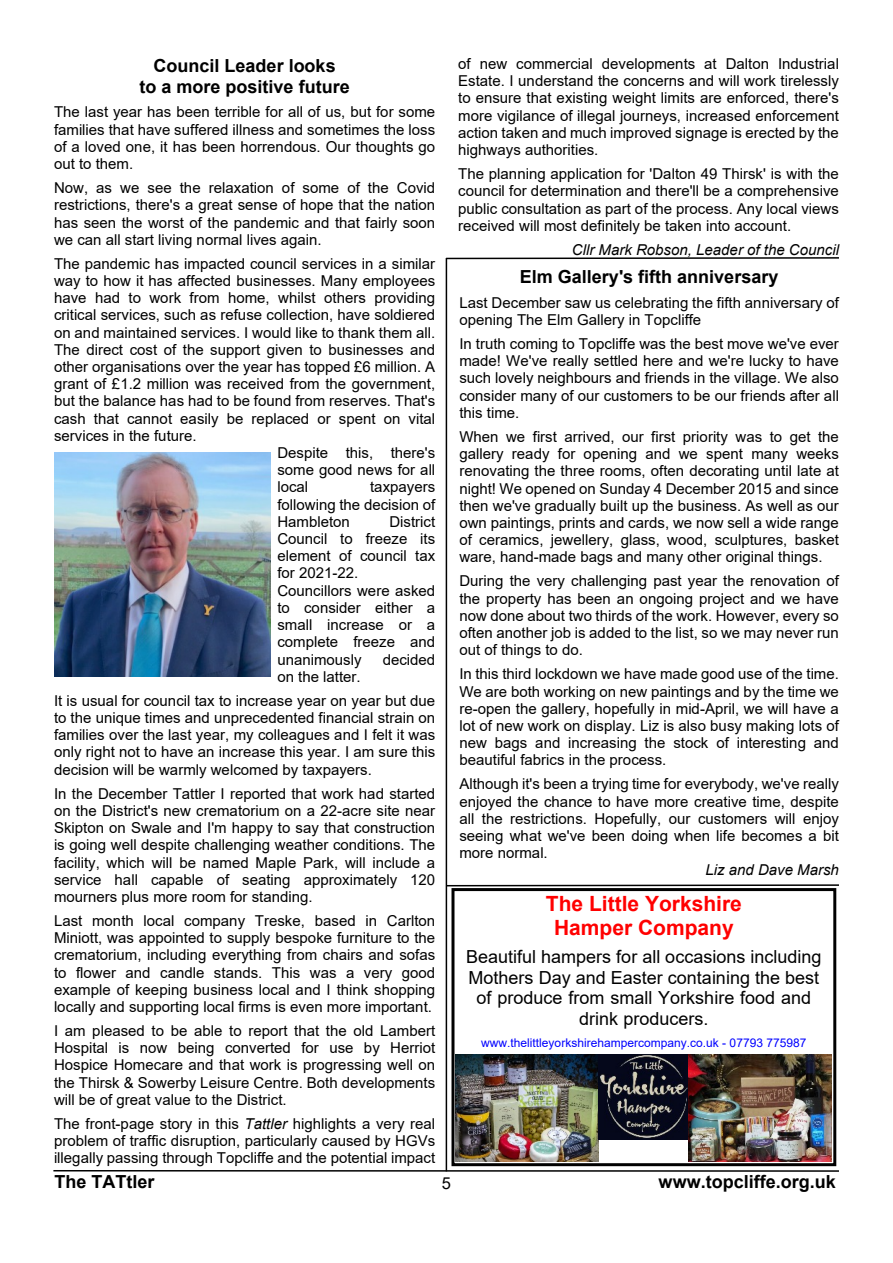
<style>
.page{position:relative;width:893px;height:1263px;background:#fff}
.page>*{position:absolute;margin:0;border:0;box-sizing:border-box;transform-origin:0 0}
.t1{font:700 21px/24.2px "Arial";color:#f00;text-align:center}
.t2{font:18px/20.7px "Arial";color:#000;text-align:center}
.t3{font:700 18px/20.7px "Arial";color:#000;text-align:center}
.t4{font:16.5px "Arial";color:#000}
.t5{font:15px/17.2px "Arial";color:#000;text-align:justify}
.t6{font:italic 15px "Arial";color:#000}
.t7{font:12px "Arial";color:#00f}
.s1{font-style:italic}
</style>
<div class="page">
<hr style="left:446px;top:54px;width:1px;height:1117px;background:#000">
<hr style="left:53px;top:1170px;width:786px;height:2px;background:#000">
<div style="left:443px;top:54px;width:6px;height:204px;background:#fff"></div>
<svg style="left:445px;top:884px;width:394px;height:3px"></svg>
<img style="left:54px;top:453px;width:217px;height:223px">
<svg style="left:445px;top:257px;width:394px;height:3px"></svg>
<div style="left:451px;top:888px;width:385px;height:278px;border:3px solid #000"></div>
<img style="left:456px;top:1054px;width:142px;height:107px">
<img style="left:598px;top:1054px;width:90px;height:85px">
<img style="left:689px;top:1054px;width:143px;height:107px">
<p class="t3" style="left:140px;top:57px;width:212px">Council Leader looks<br>to a more positive future</p>
<p class="t5" style="left:54px;top:105px;width:383px">The last year has been terrible for all of us, but for some families that have suffered illness and sometimes the loss of a loved one, it has been horrendous. Our thoughts go out to them.</p>
<p class="t5" style="left:54px;top:181px;width:383px">Now, as we see the relaxation of some of the Covid restrictions, there's a great sense of hope that the nation has seen the worst of the pandemic and that fairly soon we can all start living normal lives again.</p>
<p class="t5" style="left:54px;top:256px;width:383px">The pandemic has impacted council services in a similar</p>
<p class="t5" style="left:54px;top:274px;width:383px">way to how it has affected businesses. Many employees</p>
<p class="t5" style="left:54px;top:291px;width:383px">have had to work from home, whilst others providing</p>
<p class="t5" style="left:54px;top:308px;width:383px">critical services, such as refuse collection, have soldiered</p>
<p class="t5" style="left:54px;top:325px;width:383px">on and maintained services. I would like to thank them all.</p>
<p class="t5" style="left:54px;top:342px;width:383px">The direct cost of the support given to businesses and</p>
<p class="t5" style="left:54px;top:360px;width:383px">other organisations over the year has topped £6 million. A</p>
<p class="t5" style="left:54px;top:377px;width:383px">grant of £1.2 million was received from the government,</p>
<p class="t5" style="left:54px;top:394px;width:383px">but the balance has had to be found from reserves. That's</p>
<p class="t5" style="left:54px;top:411px;width:383px">cash that cannot easily be replaced or spent on vital</p>
<p class="t5" style="left:54px;top:428px;width:144px">services in the future.</p>
<p class="t5" style="left:277px;top:446px;width:159px">Despite this, there's</p>
<p class="t5" style="left:277px;top:463px;width:159px">some good news for all</p>
<p class="t5" style="left:277px;top:480px;width:32px">local</p>
<p class="t5" style="left:277px;top:480px;width:159px;text-indent:93px">taxpayers following the decision of Hambleton</p>
<p class="t5" style="left:277px;top:514px;width:159px;text-align:left;text-indent:112px">District<br>Council to freeze its element of council tax for 2021-22.<br>Councillors were asked to consider either a small increase or a complete freeze and unanimously</p>
<p class="t5" style="left:383px;top:652px;width:54px">decided</p>
<p class="t5" style="left:54px;top:666px;width:383px;line-height:24.2px;text-indent:223px">on the latter.<br>It is usual for council tax to increase year on year but due</p>
<p class="t5" style="left:54px;top:710px;width:383px">to the unique times and unprecedented financial strain on families over the last year, my colleagues and I felt it was only right not to have an increase this year. I am sure this decision will be warmly welcomed by taxpayers.</p>
<p class="t5" style="left:54px;top:786px;width:383px">In the December Tattler I reported that work had started on the District's new crematorium on a 22-acre site near Skipton on Swale and I'm happy to say that construction is going well despite challenging weather conditions. The facility, which will be named Maple Park, will include a service hall capable of seating approximately 120 mourners plus more room for standing.</p>
<p class="t5" style="left:54px;top:913px;width:383px">Last month local company Treske, based in Carlton Miniott, was appointed to supply bespoke furniture to the crematorium, including everything from chairs and sofas to flower and candle stands. This was a very good example of keeping business local and I think shopping locally and supporting local firms is even more important.</p>
<p class="t5" style="left:54px;top:1023px;width:383px">I am pleased to be able to report that the old Lambert Hospital is now being converted for use by Herriot Hospice Homecare and that work is progressing well on the Thirsk &amp; Sowerby Leisure Centre. Both developments will be of great value to the District.</p>
<p class="t5" style="left:54px;top:1116px;width:383px">The front-page story in this <span class="s1">Tattler</span> highlights a very real problem of traffic disruption, particularly caused by HGVs illegally passing through Topcliffe and the potential impact</p>
<p class="t5" style="left:458px;top:56px;width:382px">of new commercial developments at Dalton Industrial Estate. I understand the concerns and will work tirelessly to ensure that existing weight limits are enforced, there's more vigilance of illegal journeys, increased enforcement action taken and much improved signage is erected by the highways authorities.</p>
<p class="t5" style="left:458px;top:167px;width:382px">The planning application for 'Dalton 49 Thirsk' is with the council for determination and there'll be a comprehensive public consultation as part of the process. Any local views received will most definitely be taken into account.</p>
<p class="t6" style="left:572px;top:244px;width:269px">Cllr Mark Robson, Leader of the Council</p>
<p class="t3" style="left:520px;top:268px;width:260px">Elm Gallery's fifth anniversary</p>
<p class="t5" style="left:459px;top:295px;width:381px">Last December saw us celebrating the fifth anniversary of opening The Elm Gallery in Topcliffe</p>
<p class="t5" style="left:459px;top:337px;width:381px">In truth coming to Topcliffe was the best move we've ever made! We've really settled here and we're lucky to have such lovely neighbours and friends in the village. We also consider many of our customers to be our friends after all this time.</p>
<p class="t5" style="left:459px;top:429px;width:381px">When we first arrived, our first priority was to get the gallery ready for opening and we spent many weeks renovating the three rooms, often decorating until late at night! We opened on Sunday 4 December 2015 and since then we've gradually built up the business. As well as our own paintings, prints and cards, we now sell a wide range of ceramics, jewellery, glass, wood, sculptures, basket ware, hand-made bags and many other original things.</p>
<p class="t5" style="left:459px;top:574px;width:381px">During the very challenging past year the renovation of the property has been an ongoing project and we have now done about two thirds of the work. However, every so often another job is added to the list, so we may never run out of things to do.</p>
<p class="t5" style="left:459px;top:667px;width:381px">In this third lockdown we have made good use of the time.<br>We are both working on new paintings and by the time we re-open the gallery, hopefully in mid-April, we will have a lot of new work on display. Liz is also busy making lots of new bags and increasing the stock of interesting and beautiful fabrics in the process.</p>
<p class="t5" style="left:459px;top:777px;width:381px">Although it's been a trying time for everybody, we've really enjoyed the chance to have more creative time, despite all the restrictions. Hopefully, our customers will enjoy seeing what we've been doing when life becomes a bit more normal.</p>
<p class="t6" style="left:705px;top:864px;width:135px">Liz and Dave Marsh</p>
<h1 class="t1" style="left:546px;top:893px;width:198px">The Little Yorkshire<br>Hamper Company</h1>
<p class="t2" style="left:466px;top:948px;width:357px">Beautiful hampers for all occasions including Mothers Day and Easter containing the best of produce from small Yorkshire food and drink producers.</p>
<p class="t7" style="left:481px;top:1038px;width:327px">www.thelittleyorkshirehampercompany.co.uk - 07793 775987</p>
<p class="t3" style="left:54px;top:1173px;width:102px">The TATtler</p>
<p class="t3" style="left:659px;top:1173px;width:179px">www.topcliffe.org.uk</p>
<p class="t4" style="left:442px;top:1177px;width:11px">5</p>
</div>
